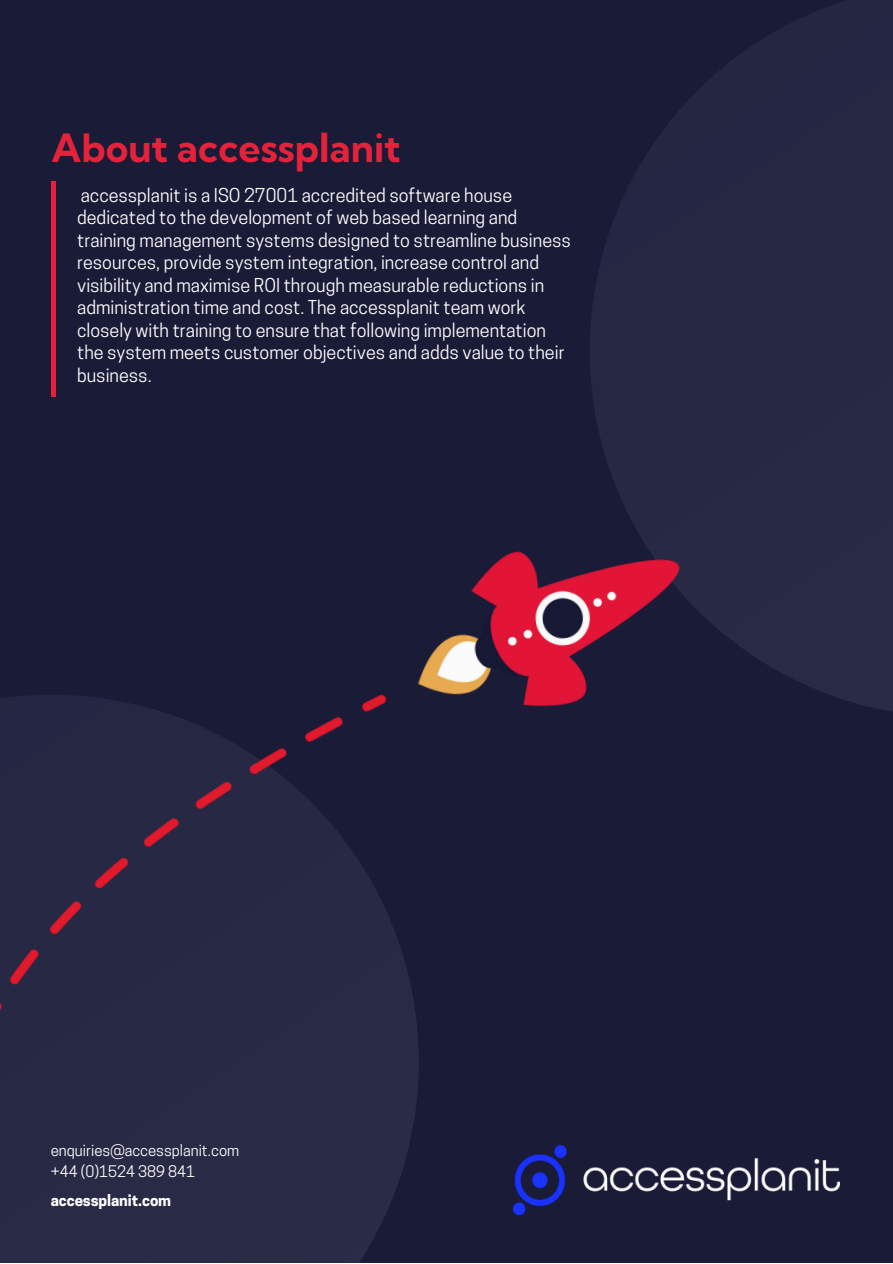
<style>
.page{position:relative;width:893px;height:1264px;background:#fff}
.page>*{position:absolute;margin:0;border:0;box-sizing:border-box;transform-origin:0 0}
.t1{font:700 39px "Kumbh Sans";color:#e6223a}
.t2{font:18px/22.5px "Cooper Hewitt";color:#fff}
.t3{font:15px/20.2px "Cooper Hewitt";color:#fff}
.t4{font:700 15px "Cooper Hewitt";letter-spacing:-.005em;color:#fff}
</style>
<div class="page">
<div style="left:0;top:0;width:892px;height:1262px;background:#191b37"></div>
<hr style="left:51px;top:181px;width:4px;height:215px;background:#e6223a">
<img style="left:513px;top:1149px;width:326px;height:65px">
<div style="left:0;top:1149px;width:408px;height:113px;background:#292b46"></div>
<svg style="left:590px;top:0;width:302px;height:711px;fill:#262743"></svg>
<img style="left:0;top:471px;width:763px;height:678px">
<h1 class="t1" style="left:52px;top:123px;width:350px">About accessplanit</h1>
<p class="t2" style="left:77px;top:186px;width:495px">accessplanit is a ISO 27001 accredited software house dedicated to the development of web based learning and training management systems designed to streamline business resources, provide system integration, increase control and visibility and maximise ROI through measurable reductions in administration time and cost. The accessplanit team work closely with training to ensure that following implementation the system meets customer objectives and adds value to their business.</p>
<p class="t3" style="left:51px;top:1142px;width:190px">enquiries@accessplanit.com +44 (0)1524 389 841</p>
<p class="t4" style="left:51px;top:1194px;width:122px">accessplanit.com</p>
</div>
